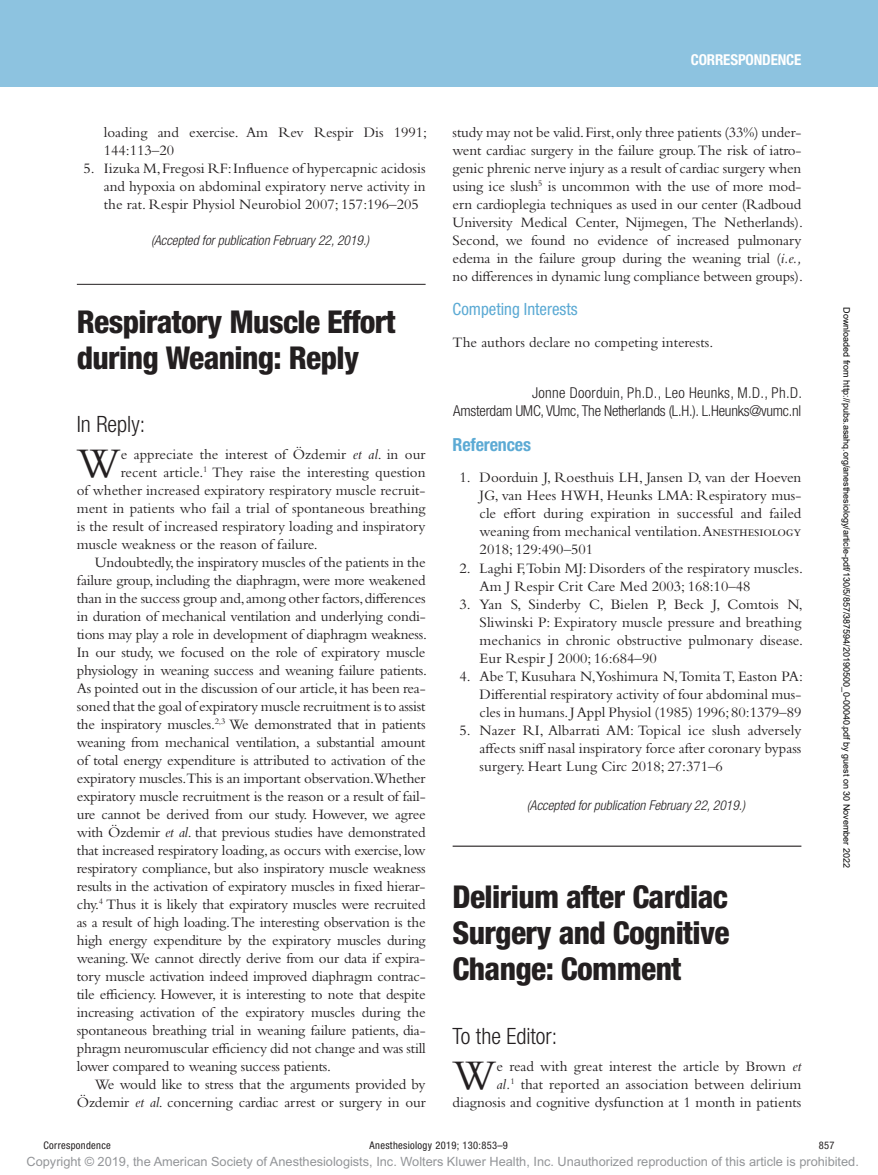
<style>
.page{position:relative;width:878px;height:1175px;background:#fff}
.page>*{position:absolute;margin:0;border:0;box-sizing:border-box;transform-origin:0 0}
.t1{font:43.95px "Bembo Std";color:#231f20}
.t2{font:800 condensed 31.5px/36px "Helvetica Neue LT Std";letter-spacing:-.02em;color:#231f20}
.t3{font:300 condensed 22.5px "Helvetica Neue LT Std";color:#231f20}
.t4{font:700 condensed 18px "Helvetica Neue LT Std";letter-spacing:-.01em;color:#5caad4}
.t5{font:condensed 16.8px "Helvetica Neue LT Std";color:#5caad4}
.t6{font:15px/18px "Bembo Std";letter-spacing:-.015em;color:#231f20;text-align:justify}
.t7{font:300 condensed 15px/18px "Helvetica Neue LT Std";letter-spacing:-.015em;color:#231f20;text-align:right}
.t8{font:700 condensed 15px "Helvetica Neue LT Std";letter-spacing:-.01em;color:#fff}
.t9{font:italic 300 condensed 13.5px "Helvetica Neue LT Std";color:#231f20}
.t10{font:12.75px "Arial MT Std";color:#939598}
.t11{font:condensed 10.5px "Helvetica Neue LT Std";letter-spacing:.03em;color:#231f20}
.t12{font:9px "Arial";color:#000}
.s1{font-style:italic}
</style>
<div class="page">
<div style="left:0;top:0;width:878px;height:86px;background:#8dc3e0"></div>
<hr style="left:77px;top:284px;width:348px;height:1px;background:#231f20">
<hr style="left:452px;top:845px;width:349px;height:1px;background:#231f20">
<p class="t6" style="left:104px;top:123px;width:325px">loading and exercise. Am Rev Respir Dis 1991;<br>144:113–20</p>
<p class="t6" style="left:104px;top:159px;width:323px;text-indent:-20px">5. Iizuka M, Fregosi RF: Influence of hypercapnic acidosis and hypoxia on abdominal expiratory nerve activity in the rat. Respir Physiol Neurobiol 2007; 157:196–205</p>
<p class="t9" style="left:151px;top:232px;width:219px">(Accepted for publication February 22, 2019.)</p>
<h2 class="t2" style="left:77px;top:303px;width:320px">Respiratory Muscle Effort during Weaning: Reply</h2>
<h3 class="t3" style="left:77px;top:411px;width:70px">In Reply:</h3>
<h1 class="t1" style="left:77px;top:438px;width:45px">W</h1>
<p class="t6" style="left:121px;top:445px;width:306px">e appreciate the interest of Özdemir <span class="s1">et al</span>. in our</p>
<p class="t6" style="left:121px;top:463px;width:306px">recent article.<sup>1</sup> They raise the interesting question</p>
<p class="t6" style="left:77px;top:481px;width:350px">of whether increased expiratory respiratory muscle recruit-</p>
<p class="t6" style="left:77px;top:499px;width:350px">ment in patients who fail a trial of spontaneous breathing</p>
<p class="t6" style="left:77px;top:517px;width:350px">is the result of increased respiratory loading and inspiratory</p>
<p class="t6" style="left:77px;top:535px;width:242px">muscle weakness or the reason of failure.</p>
<p class="t6" style="left:95px;top:553px;width:332px">Undoubtedly, the inspiratory muscles of the patients in the</p>
<p class="t6" style="left:77px;top:571px;width:350px">failure group, including the diaphragm, were more weakened</p>
<p class="t6" style="left:77px;top:589px;width:350px">than in the success group and, among other factors, differences</p>
<p class="t6" style="left:77px;top:607px;width:350px">in duration of mechanical ventilation and underlying condi-</p>
<p class="t6" style="left:77px;top:625px;width:352px">tions may play a role in development of diaphragm weakness.</p>
<p class="t6" style="left:77px;top:643px;width:350px">In our study, we focused on the role of expiratory muscle</p>
<p class="t6" style="left:77px;top:661px;width:352px">physiology in weaning success and weaning failure patients.</p>
<p class="t6" style="left:77px;top:679px;width:350px">As pointed out in the discussion of our article, it has been rea-</p>
<p class="t6" style="left:77px;top:697px;width:350px">soned that the goal of expiratory muscle recruitment is to assist</p>
<p class="t6" style="left:77px;top:715px;width:350px">the inspiratory muscles.<sup>2,3</sup> We demonstrated that in patients</p>
<p class="t6" style="left:77px;top:733px;width:350px">weaning from mechanical ventilation, a substantial amount</p>
<p class="t6" style="left:77px;top:751px;width:350px">of total energy expenditure is attributed to activation of the</p>
<p class="t6" style="left:77px;top:769px;width:350px">expiratory muscles.This is an important observation.Whether</p>
<p class="t6" style="left:77px;top:787px;width:350px">expiratory muscle recruitment is the reason or a result of fail-</p>
<p class="t6" style="left:77px;top:805px;width:350px">ure cannot be derived from our study. However, we agree</p>
<p class="t6" style="left:77px;top:823px;width:350px">with Özdemir <span class="s1">et al</span>. that previous studies have demonstrated</p>
<p class="t6" style="left:77px;top:841px;width:350px">that increased respiratory loading, as occurs with exercise, low</p>
<p class="t6" style="left:77px;top:859px;width:350px">respiratory compliance, but also inspiratory muscle weakness</p>
<p class="t6" style="left:77px;top:877px;width:350px">results in the activation of expiratory muscles in fixed hierar-</p>
<p class="t6" style="left:77px;top:895px;width:350px">chy.<sup>4</sup> Thus it is likely that expiratory muscles were recruited</p>
<p class="t6" style="left:77px;top:913px;width:350px">as a result of high loading. The interesting observation is the</p>
<p class="t6" style="left:77px;top:931px;width:350px">high energy expenditure by the expiratory muscles during</p>
<p class="t6" style="left:77px;top:949px;width:350px">weaning. We cannot directly derive from our data if expira-</p>
<p class="t6" style="left:77px;top:967px;width:350px">tory muscle activation indeed improved diaphragm contrac-</p>
<p class="t6" style="left:77px;top:985px;width:350px">tile efficiency. However, it is interesting to note that despite</p>
<p class="t6" style="left:77px;top:1003px;width:350px">increasing activation of the expiratory muscles during the</p>
<p class="t6" style="left:77px;top:1021px;width:350px">spontaneous breathing trial in weaning failure patients, dia-</p>
<p class="t6" style="left:77px;top:1039px;width:350px">phragm neuromuscular efficiency did not change and was still</p>
<p class="t6" style="left:77px;top:1057px;width:256px">lower compared to weaning success patients.</p>
<p class="t6" style="left:95px;top:1075px;width:332px">We would like to stress that the arguments provided by</p>
<p class="t6" style="left:77px;top:1093px;width:350px">Özdemir <span class="s1">et al</span>. concerning cardiac arrest or surgery in our</p>
<p class="t8" style="left:690px;top:51px;width:112px">CORRESPONDENCE</p>
<p class="t6" style="left:452px;top:123px;width:352px">study may not be valid. First, only three patients (33%) under&shy;went cardiac surgery in the failure group. The risk of iatro&shy;genic phrenic nerve injury as a result of cardiac surgery when using ice slush<sup>5</sup> is uncommon with the use of more mod&shy;ern cardioplegia techniques as used in our center (Radboud University Medical Center, Nijmegen, The Netherlands).<br>Second, we found no evidence of increased pulmonary edema in the failure group during the weaning trial (<span class="s1">i.e., </span>no differences in dynamic lung compliance between groups).</p>
<p class="t5" style="left:452px;top:300px;width:126px">Competing Interests</p>
<p class="t6" style="left:452px;top:333px;width:262px">The authors declare no competing interests.</p>
<p class="t7" style="left:453px;top:383px;width:350px">Jonne Doorduin, Ph.D., Leo Heunks, M.D., Ph.D.<br>Amsterdam UMC, VUmc, The Netherlands (L.H.). L.Heunks@vumc.nl</p>
<p class="t4" style="left:452px;top:433px;width:80px">References</p>
<p class="t6" style="left:479px;top:468px;width:323px;text-indent:-20px">1. Doorduin J, Roesthuis LH, Jansen D, van der Hoeven JG, van Hees HWH, Heunks LMA: Respiratory mus&shy;cle effort during expiration in successful and failed weaning from mechanical ventilation. Anesthesiology 2018; 129:490–501</p>
<p class="t6" style="left:479px;top:558px;width:325px;text-indent:-20px">2. Laghi F,Tobin MJ: Disorders of the respiratory muscles.<br>Am J Respir Crit Care Med 2003; 168:10–48</p>
<p class="t6" style="left:479px;top:594px;width:325px;text-indent:-20px">3. Yan S, Sinderby C, Bielen P, Beck J, Comtois N, Sliwinski P: Expiratory muscle pressure and breathing mechanics in chronic obstructive pulmonary disease.<br>Eur Respir J 2000; 16:684–90</p>
<p class="t6" style="left:479px;top:666px;width:325px;text-indent:-20px">4. Abe T, Kusuhara N,Yoshimura N,Tomita T, Easton PA:<br>Differential respiratory activity of four abdominal mus&shy;cles in humans. J Appl Physiol (1985) 1996; 80:1379–89</p>
<p class="t6" style="left:479px;top:720px;width:323px;text-indent:-20px">5. Nazer RI, Albarrati AM: Topical ice slush adversely affects sniff nasal inspiratory force after coronary bypass surgery. Heart Lung Circ 2018; 27:371–6</p>
<p class="t9" style="left:527px;top:797px;width:219px">(Accepted for publication February 22, 2019.)</p>
<h2 class="t2" style="left:452px;top:878px;width:278px;text-align:justify">Delirium after Cardiac Surgery and Cognitive Change: Comment</h2>
<h3 class="t3" style="left:452px;top:1023px;width:106px">To the Editor:</h3>
<h1 class="t1" style="left:452px;top:1050px;width:45px">W</h1>
<p class="t6" style="left:452px;top:1057px;width:350px;text-align:right">e read with great interest the article by Brown <span class="s1">et<br>al.</span><sup>1</sup> that reported an association between delirium diagnosis and cognitive dysfunction at 1 month in patients</p>
<p class="t12" style="left:850px;top:307px;width:562px;rotate:90deg">Downloaded from http://pubs.asahq.org/anesthesiology/article-pdf/130/5/857/387594/20190500_0-00040.pdf by guest on 30 November 2022</p>
<p class="t11" style="left:44px;top:1139px;width:69px">Correspondence</p>
<p class="t11" style="left:369px;top:1139px;width:140px">Anesthesiology 2019; 130:853–9</p>
<p class="t11" style="left:818px;top:1139px;width:17px">857</p>
<p class="t10" style="left:27px;top:1154px;width:833px">Copyright © 2019, the American Society of Anesthesiologists, Inc. Wolters Kluwer Health, Inc. Unauthorized reproduction of this article is prohibited.</p>
</div>
